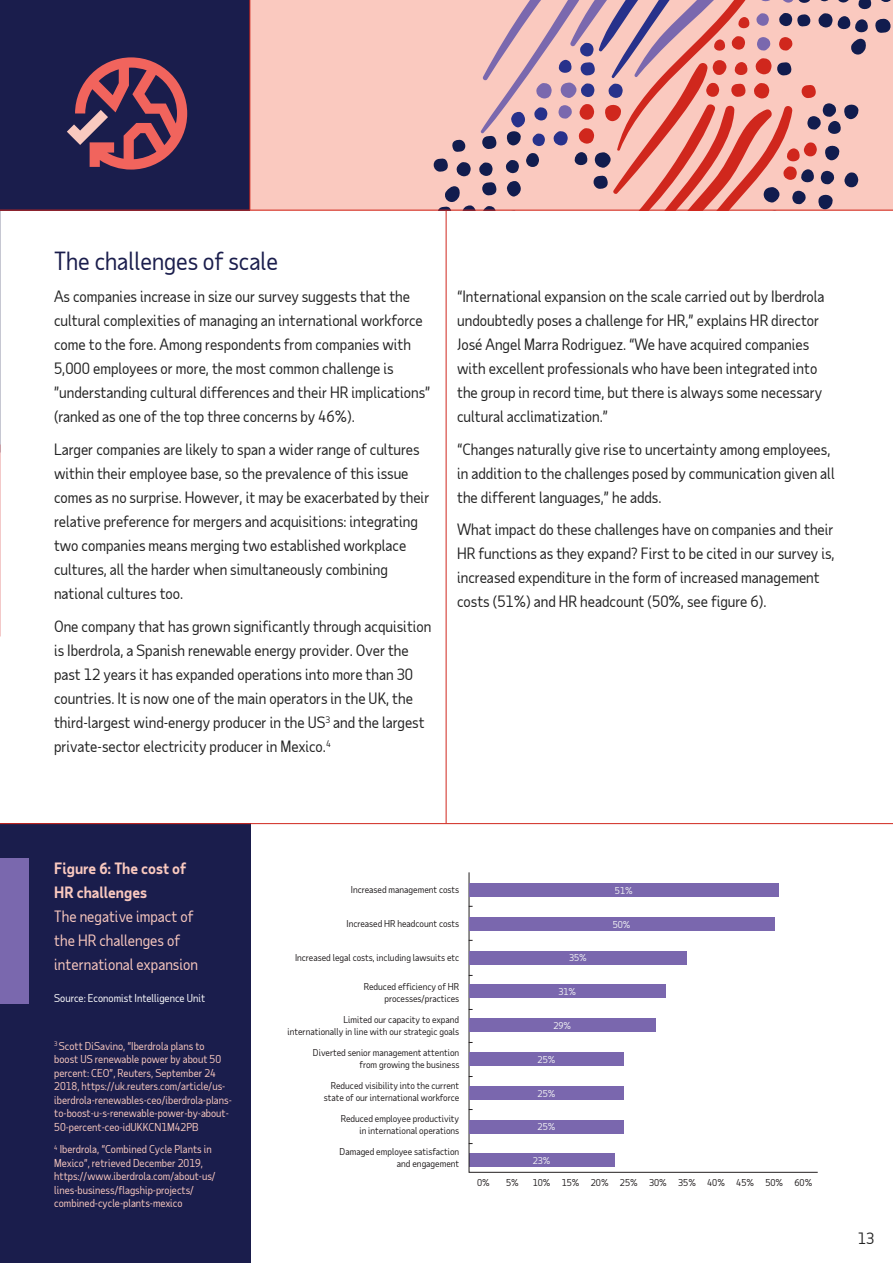
<style>
.page{position:relative;width:893px;height:1263px;background:#fff}
.page>*{position:absolute;margin:0;border:0;box-sizing:border-box;transform-origin:0 0}
.t1{font:24px "Taub Sans";color:#1a1d4c}
.t2{font:15px/24px "Taub Sans";color:#222}
.t3{font:15px/24px "Taub Sans";color:#fac9bf}
.t4{font:10.5px/13.5px "Taub Sans";color:#fac9bf}
.t5{font:10.5px "Taub Sans";color:#fff}
.t6{font:9.3px/12.3px "Taub Sans";color:#231f20;text-align:right}
.t7{font:9.3px "Taub Sans";color:#f2f3f4}
.s1{font-weight:700}
</style>
<div class="page">
<div style="left:0;top:0;width:893px;height:210px;background:#1a1d4c"></div>
<div style="left:250px;top:0;width:643px;height:210px;background:#fac9bf"></div>
<svg style="left:434px;top:0;width:459px;height:210px"></svg>
<hr style="left:0;top:210px;width:893px;height:1px;background:#d0271d">
<svg style="left:468px;top:872px;width:350px;height:301px"></svg>
<div style="left:469px;top:1120px;width:155px;height:13px;background:#7a67ae"></div>
<div style="left:469px;top:1086px;width:155px;height:13px;background:#7a67ae"></div>
<div style="left:469px;top:1052px;width:155px;height:14px;background:#7a67ae"></div>
<div style="left:469px;top:1018px;width:186px;height:14px;background:#7a67ae"></div>
<div style="left:469px;top:985px;width:196px;height:13px;background:#7a67ae"></div>
<div style="left:469px;top:951px;width:218px;height:13px;background:#7a67ae"></div>
<div style="left:469px;top:917px;width:305px;height:14px;background:#7a67ae"></div>
<div style="left:469px;top:883px;width:310px;height:14px;background:#7a67ae"></div>
<div style="left:0;top:823px;width:250px;height:440px;background:#1a1d4c"></div>
<div style="left:0;top:858px;width:29px;height:145px;background:#7a68ae"></div>
<hr style="left:0;top:823px;width:893px;height:1px;background:#d0271d">
<hr style="left:249px;top:0;width:1px;height:210px;background:#d0271d">
<svg style="left:67px;top:57px;width:120px;height:113px"></svg>
<hr style="left:446px;top:210px;width:1px;height:613px;background:#d0271d">
<p class="t1" style="left:54px;top:245px;width:226px">The challenges of scale</p>
<p class="t2" style="left:54px;top:284px;width:378px">As companies increase in size our survey suggests that the cultural complexities of managing an international workforce come to the fore. Among respondents from companies with 5,000 employees or more, the most common challenge is ”understanding cultural differences and their HR implications” (ranked as one of the top three concerns by 46%).</p>
<p class="t2" style="left:54px;top:437px;width:377px">Larger companies are likely to span a wider range of cultures within their employee base, so the prevalence of this issue comes as no surprise. However, it may be exacerbated by their relative preference for mergers and acquisitions: integrating two companies means merging two established workplace cultures, all the harder when simultaneously combining national cultures too.</p>
<p class="t2" style="left:54px;top:614px;width:379px">One company that has grown significantly through acquisition is Iberdrola, a Spanish renewable energy provider. Over the past 12 years it has expanded operations into more than 30 countries. It is now one of the main operators in the UK, the third-largest wind-energy producer in the US<sup>3</sup> and the largest private-sector electricity producer in Mexico.<sup>4</sup></p>
<p class="t2" style="left:457px;top:284px;width:369px">“International expansion on the scale carried out by Iberdrola undoubtedly poses a challenge for HR,” explains HR director José Angel Marra Rodriguez. “We have acquired companies with excellent professionals who have been integrated into the group in record time, but there is always some necessary cultural acclimatization.”</p>
<p class="t2" style="left:457px;top:437px;width:379px">“Changes naturally give rise to uncertainty among employees, in addition to the challenges posed by communication given all the different languages,” he adds.</p>
<p class="t2" style="left:457px;top:517px;width:379px">What impact do these challenges have on companies and their HR functions as they expand? First to be cited in our survey is, increased expenditure in the form of increased management costs (51%) and HR headcount (50%, see figure 6).</p>
<p class="t3" style="left:54px;top:855px;width:145px"><span class="s1">Figure 6: The cost of<br>HR challenges<br></span>The negative impact of the HR challenges of international expansion</p>
<p class="t5" style="left:54px;top:991px;width:152px">Source: Economist Intelligence Unit</p>
<p class="t4" style="left:54px;top:1039px;width:179px"><sup>3</sup> Scott DiSavino, “Iberdrola plans to<br>boost US renewable power by about 50 percent: CEO”, Reuters, September 24<br>2018, https://uk.reuters.com/article/us&shy;iberdrola-renewables-ceo/iberdrola-plans&shy;to-boost-u-s-renewable-power-by-about-50-percent-ceo-idUKKCN1M42PB</p>
<p class="t4" style="left:54px;top:1142px;width:163px"><sup>4</sup> Iberdrola, “Combined Cycle Plants in Mexico”, retrieved December 2019, https://www.iberdrola.com/about-us/ lines-business/flagship-projects/ combined-cycle-plants-mexico</p>
<p class="t6" style="left:351px;top:883px;width:110px">Increased management costs</p>
<p class="t6" style="left:346px;top:917px;width:114px">Increased HR headcount costs</p>
<p class="t6" style="left:295px;top:951px;width:166px">Increased legal costs, including lawsuits etc</p>
<p class="t6" style="left:364px;top:980px;width:97px">Reduced efficiency of HR processes/practices</p>
<p class="t6" style="left:287px;top:1013px;width:173px">Limited our capacity to expand internationally in line with our strategic goals</p>
<p class="t6" style="left:313px;top:1046px;width:148px">Diverted senior management attention from growing the business</p>
<p class="t6" style="left:324px;top:1079px;width:137px">Reduced visibility into the current state of our international workforce</p>
<p class="t6" style="left:341px;top:1112px;width:120px">Reduced employee productivity in international operations</p>
<p class="t6" style="left:340px;top:1145px;width:121px">Damaged employee satisfaction and engagement</p>
<p class="t7" style="left:615px;top:884px;width:19px">51%</p>
<p class="t7" style="left:569px;top:952px;width:19px">35%</p>
<p class="t7" style="left:558px;top:986px;width:19px">31%</p>
<p class="t7" style="left:553px;top:1019px;width:19px">29%</p>
<p class="t7" style="left:538px;top:1053px;width:19px">25%</p>
<p class="t7" style="left:538px;top:1087px;width:19px">25%</p>
<p class="t7" style="left:538px;top:1121px;width:19px">25%</p>
<p class="t7" style="left:533px;top:1155px;width:19px">23%</p>
<p class="t7" style="left:613px;top:918px;width:19px">50%</p>
<p class="t6" style="left:477px;top:1176px;width:14px">0%</p>
<p class="t6" style="left:506px;top:1176px;width:14px">5%</p>
<p class="t6" style="left:533px;top:1176px;width:281px">10% 15% 20% 25% 30% 35% 40% 45% 50% 60%</p>
<p class="t2" style="left:858px;top:1226px;width:18px">13</p>
</div>
